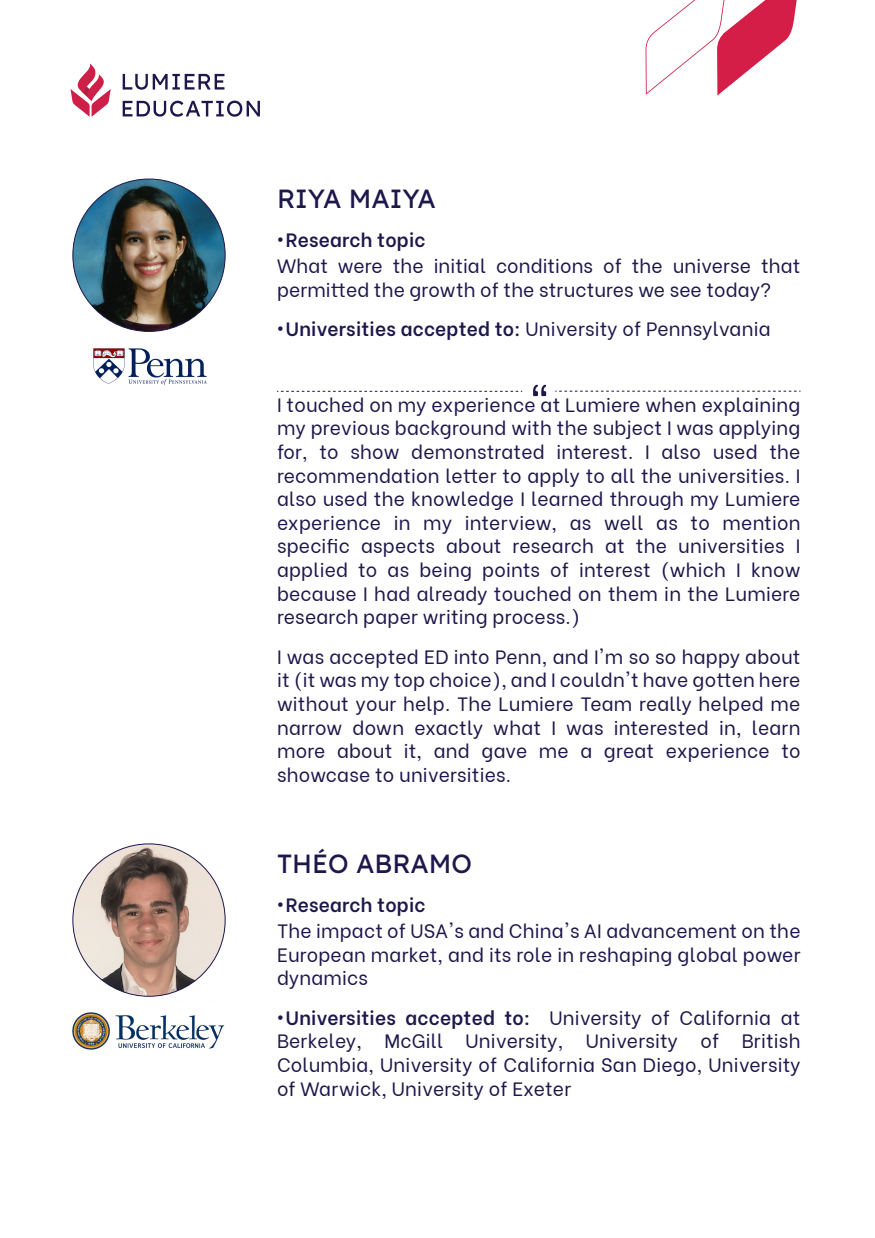
<style>
.page{position:relative;width:875px;height:1238px;background:#fff}
.page>*{position:absolute;margin:0;border:0;box-sizing:border-box;transform-origin:0 0}
.t1{font:26.25px "Lexend Deca";color:#1d174b}
.t2{font:19.25px/23.6px "Be Vietnam";letter-spacing:.01em;color:#1d174b;text-align:justify}
.t3{font:600 19.25px "Be Vietnam";letter-spacing:.01em;color:#1d174b}
.s1{font-weight:400}
.s2{font-weight:600}
</style>
<div class="page">
<svg style="left:123px;top:74px;width:101px;height:16px"></svg>
<svg style="left:123px;top:101px;width:137px;height:16px"></svg>
<svg style="left:70px;top:63px;width:41px;height:54px"></svg>
<img style="left:73px;top:179px;width:152px;height:152px;border-radius:76px">
<img style="left:93px;top:348px;width:114px;height:37px">
<svg style="left:277px;top:391px;width:245px;height:1px"></svg>
<svg style="left:533px;top:385px;width:13px;height:11px"></svg>
<svg style="left:555px;top:391px;width:246px;height:1px"></svg>
<img style="left:72px;top:971px;width:153px;height:79px">
<img style="left:73px;top:843px;width:152px;height:153px;border-radius:76px">
<svg style="left:646px;top:0;width:151px;height:96px"></svg>
<h1 class="t1" style="left:277px;top:177px;width:160px">RIYA MAIYA</h1>
<p class="t3" style="left:277px;top:224px;width:150px">•Research topic</p>
<p class="t2" style="left:277px;top:252px;width:525px">What were the initial conditions of the universe that permitted the growth of the structures we see today?</p>
<p class="t3" style="left:277px;top:313px;width:495px">•Universities accepted to: <span class="s1">University of Pennsylvania</span></p>
<p class="t2" style="left:277px;top:391px;width:525px">I touched on my experience at Lumiere when explaining my previous background with the subject I was applying for, to show demonstrated interest. I also used the recommendation letter to apply to all the universities. I also used the knowledge I learned through my Lumiere experience in my interview, as well as to mention specific aspects about research at the universities I applied to as being points of interest (which I know because I had already touched on them in the Lumiere research paper writing process.)</p>
<p class="t2" style="left:277px;top:643px;width:525px">I was accepted ED into Penn, and I'm so so happy about it (it was my top choice), and I couldn't have gotten here without your help. The Lumiere Team really helped me narrow down exactly what I was interested in, learn more about it, and gave me a great experience to showcase to universities.</p>
<h1 class="t1" style="left:277px;top:841px;width:197px">THÉO ABRAMO</h1>
<p class="t3" style="left:277px;top:888px;width:150px">•Research topic</p>
<p class="t2" style="left:277px;top:917px;width:525px">The impact of USA's and China's AI advancement on the European market, and its role in reshaping global power dynamics</p>
<p class="t2" style="left:277px;top:1003px;width:525px"><span class="s2">•Universities accepted to:</span> University of California at Berkeley, McGill University, University of British Columbia, University of California San Diego, University of Warwick, University of Exeter</p>
</div>
